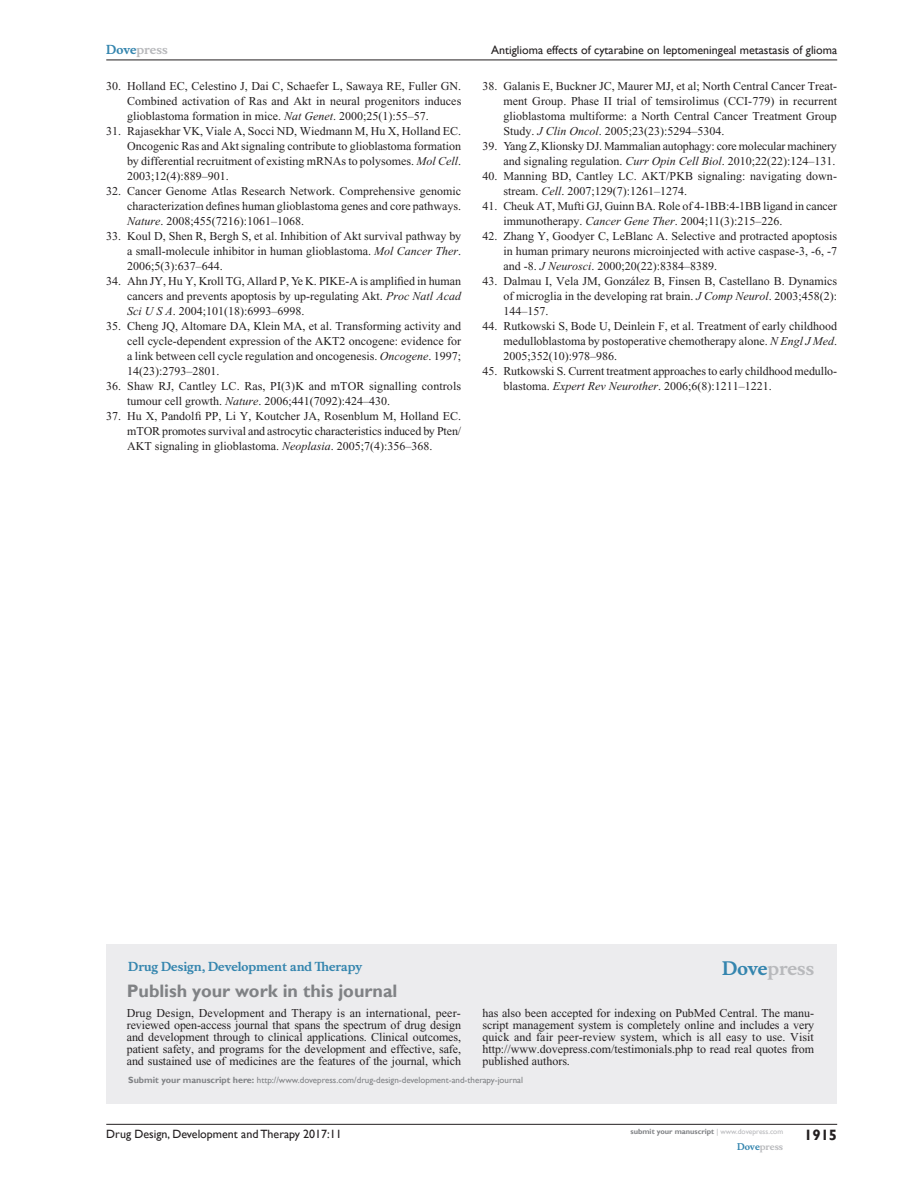
<style>
.page{position:relative;width:918px;height:1188px;background:#fff}
.page>*{position:absolute;margin:0;border:0;box-sizing:border-box;transform-origin:0 0}
.PromBx-H1{font:700 18px "Gill Sans";color:#808285}
.PromBx-Brand{font:700 18px "Musee";color:#b8b9bc}
.t1{font:700 15px "Gill Sans";color:#231f20}
.RefNL2{font:12px/15px "Times New Roman";color:#231f20;text-align:justify}
.PromBx-Tx{font:12px/12px "Times New Roman";letter-spacing:-.005em;color:#231f20;text-align:justify}
.t2{font:12px "Gill Sans";color:#231f20}
.PromBx-JrnlName{font:700 12px "Musee";color:#3485ae}
.t3{font:700 12px "Musee";color:#b8b9bc}
.PromBx-SubmitMssWebA{font:9px "Gill Sans";color:#808285}
.t4{font:700 9px "Musee";color:#b8b9bc}
.t5{font:700 7.5px "Gill Sans";color:#808285}
.s1{color:#3485ae}
.s2{font-style:italic}
.s3{font-weight:700}
.s4{font-weight:400;color:#b8b9bc}
</style>
<div class="page">
<div style="left:106px;top:944px;width:731px;height:159px;background:#ececee"></div>
<hr style="left:106px;top:1124px;width:731px;height:1px;background:#231f20">
<hr style="left:106px;top:60px;width:731px;height:1px;background:#231f20">
<p class="t3" style="left:106px;top:43px;width:63px"><span class="s1">Dove</span>press</p>
<p class="RefNL2" style="left:127px;top:79px;width:336px;text-indent:-21px">30. Holland EC, Celestino J, Dai C, Schaefer L, Sawaya RE, Fuller GN.<br>Combined activation of Ras and Akt in neural progenitors induces glioblastoma formation in mice. <span class="s2">Nat Genet</span>. 2000;25(1):55–57.</p>
<p class="RefNL2" style="left:127px;top:124px;width:335px;text-indent:-21px">31. Rajasekhar VK, Viale A, Socci ND, Wiedmann M, Hu X, Holland EC.<br>Oncogenic Ras and Akt signaling contribute to glioblastoma formation by differential recruitment of existing mRNAs to polysomes. <span class="s2">Mol Cell</span>.<br>2003;12(4):889–901.</p>
<p class="RefNL2" style="left:127px;top:184px;width:335px;text-indent:-21px">32. Cancer Genome Atlas Research Network. Comprehensive genomic characterization defines human glioblastoma genes and core pathways.<br><span class="s2">Nature</span>. 2008;455(7216):1061–1068.</p>
<p class="RefNL2" style="left:127px;top:229px;width:335px;text-indent:-21px">33. Koul D, Shen R, Bergh S, et al. Inhibition of Akt survival pathway by a small-molecule inhibitor in human glioblastoma. <span class="s2">Mol Cancer Ther</span>.<br>2006;5(3):637–644.</p>
<p class="RefNL2" style="left:127px;top:274px;width:335px;text-indent:-21px">34. Ahn JY, Hu Y, Kroll TG, Allard P, Ye K. PIKE-A is amplified in human cancers and prevents apoptosis by up-regulating Akt. <span class="s2">Proc Natl Acad Sci U S A</span>. 2004;101(18):6993–6998.</p>
<p class="RefNL2" style="left:127px;top:319px;width:335px;text-indent:-21px">35. Cheng JQ, Altomare DA, Klein MA, et al. Transforming activity and cell cycle-dependent expression of the AKT2 oncogene: evidence for a link between cell cycle regulation and oncogenesis. <span class="s2">Oncogene</span>. 1997; 14(23):2793–2801.</p>
<p class="RefNL2" style="left:127px;top:379px;width:335px;text-indent:-21px">36. Shaw RJ, Cantley LC. Ras, PI(3)K and mTOR signalling controls tumour cell growth. <span class="s2">Nature</span>. 2006;441(7092):424–430.</p>
<p class="RefNL2" style="left:127px;top:409px;width:335px;text-indent:-21px">37. Hu X, Pandolfi PP, Li Y, Koutcher JA, Rosenblum M, Holland EC. mTOR promotes survival and astrocytic characteristics induced by Pten/ AKT signaling in glioblastoma. <span class="s2">Neoplasia</span>. 2005;7(4):356–368.</p>
<p class="t2" style="left:491px;top:43px;width:348px">Antiglioma effects of cytarabine on leptomeningeal metastasis of glioma</p>
<p class="RefNL2" style="left:503px;top:79px;width:335px;text-indent:-21px">38. Galanis E, Buckner JC, Maurer MJ, et al; North Central Cancer Treat&shy;ment Group. Phase II trial of temsirolimus (CCI-779) in recurrent glioblastoma multiforme: a North Central Cancer Treatment Group Study. <span class="s2">J Clin Oncol</span>. 2005;23(23):5294–5304.</p>
<p class="RefNL2" style="left:482px;top:139px;width:356px;text-align:right">39. Yang Z, Klionsky DJ. Mammalian autophagy: core molecular machinery and signaling regulation. <span class="s2">Curr Opin Cell Biol</span>. 2010;22(22):124–131.</p>
<p class="RefNL2" style="left:503px;top:169px;width:335px;text-indent:-21px">40. Manning BD, Cantley LC. AKT/PKB signaling: navigating down&shy;stream. <span class="s2">Cell</span>. 2007;129(7):1261–1274.</p>
<p class="RefNL2" style="left:503px;top:199px;width:335px;text-indent:-21px">41. Cheuk AT, Mufti GJ, Guinn BA. Role of 4-1BB:4-1BB ligand in cancer immunotherapy. <span class="s2">Cancer Gene Ther</span>. 2004;11(3):215–226.</p>
<p class="RefNL2" style="left:503px;top:229px;width:335px;text-indent:-21px">42. Zhang Y, Goodyer C, LeBlanc A. Selective and protracted apoptosis in human primary neurons microinjected with active caspase-3, -6, -7 and -8. <span class="s2">J Neurosci</span>. 2000;20(22):8384–8389.</p>
<p class="RefNL2" style="left:503px;top:274px;width:335px;text-indent:-21px">43. Dalmau I, Vela JM, González B, Finsen B, Castellano B. Dynamics of microglia in the developing rat brain. <span class="s2">J Comp Neurol</span>. 2003;458(2):<br>144–157.</p>
<p class="RefNL2" style="left:503px;top:319px;width:335px;text-indent:-21px">44. Rutkowski S, Bode U, Deinlein F, et al. Treatment of early childhood medulloblastoma by postoperative chemotherapy alone. <span class="s2">N Engl J Med</span>.<br>2005;352(10):978–986.</p>
<p class="RefNL2" style="left:503px;top:364px;width:335px;text-indent:-21px">45. Rutkowski S. Current treatment approaches to early childhood medullo&shy;blastoma. <span class="s2">Expert Rev Neurother</span>. 2006;6(8):1211–1221.</p>
<p class="PromBx-JrnlName" style="left:128px;top:959px;width:236px">Drug Design, Development and Therapy</p>
<p class="PromBx-H1" style="left:127px;top:980px;width:272px">Publish your work in this journal</p>
<p class="PromBx-Brand" style="left:722px;top:958px;width:94px"><span class="s1">Dove</span>press</p>
<p class="PromBx-Tx" style="left:127px;top:1007px;width:336px">Drug Design, Development and Therapy is an international, peer&shy;reviewed open-access journal that spans the spectrum of drug design and development through to clinical applications. Clinical outcomes, patient safety, and programs for the development and effective, safe, and sustained use of medicines are the features of the journal, which</p>
<p class="PromBx-Tx" style="left:482px;top:1007px;width:333px">has also been accepted for indexing on PubMed Central. The manu&shy;script management system is completely online and includes a very quick and fair peer-review system, which is all easy to use. Visit http://www.dovepress.com/testimonials.php to read real quotes from published authors.</p>
<p class="PromBx-SubmitMssWebA" style="left:128px;top:1075px;width:396px"><span class="s3">Submit your manuscript here:</span> http://www.dovepress.com/drug-design-development-and-therapy-journal</p>
<p class="t2" style="left:106px;top:1127px;width:237px">Drug Design, Development and Therapy 2017:11</p>
<p class="t5" style="left:631px;top:1127px;width:154px">submit your manuscript <span class="s4">| www.dovepress.com</span></p>
<p class="t4" style="left:737px;top:1141px;width:48px"><span class="s1">Dove</span>press</p>
<p class="t1" style="left:804px;top:1126px;width:35px">1915</p>
</div>
